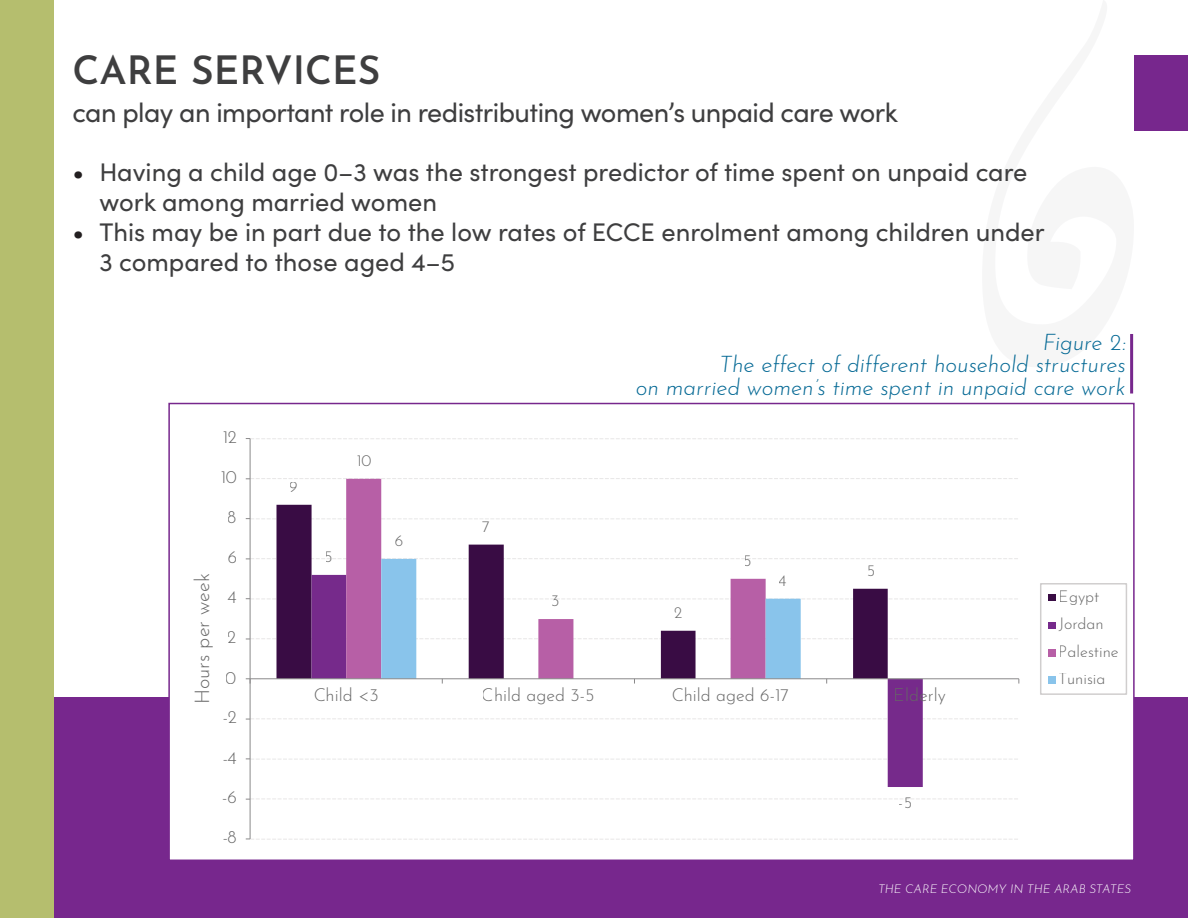
<style>
.page{position:relative;width:1188px;height:918px;background:#fff}
.page>*{position:absolute;margin:0;border:0;box-sizing:border-box;transform-origin:0 0}
.t1{font:600 39px "Josefin Sans";color:#3e3e3f}
.t2{font:27px "Sofia Pro";letter-spacing:-.02em;color:#3e3e3f}
.t3{font:25.5px/30px "Sofia Pro";color:#3e3e3f}
.t4{font:italic 300 22.5px/22.5px "Josefin Sans";color:#036894;text-align:right}
.t5{font:300 19.95px "Josefin Sans";color:#666}
.t6{font:300 17.7px "Josefin Sans";color:#666}
.t7{font:300 16.05px/27.6px "Josefin Sans";color:#666}
.t8{font:italic 300 12px "Josefin Sans";color:#fff}
.s1{color:#231f20}
</style>
<div class="page">
<hr style="left:0;top:697px;width:1px;height:221px;background:#77278d">
<div style="left:54px;top:697px;width:1134px;height:221px;background:#77278d"></div>
<div style="left:1px;top:0;width:53px;height:918px;background:#b5be6e"></div>
<div style="left:170px;top:417px;width:964px;height:443px;background:#fff"></div>
<svg style="left:276px;top:505px;width:70px;height:173px;fill:#390c44"></svg>
<svg style="left:312px;top:575px;width:611px;height:212px"></svg>
<svg style="left:346px;top:479px;width:158px;height:199px"></svg>
<svg style="left:381px;top:559px;width:420px;height:119px"></svg>
<hr style="left:250px;top:439px;width:1px;height:400px;background:#8a898a">
<svg style="left:246px;top:438px;width:772px;height:2px"></svg>
<svg style="left:246px;top:478px;width:772px;height:1px"></svg>
<svg style="left:246px;top:518px;width:772px;height:2px"></svg>
<svg style="left:246px;top:558px;width:772px;height:1px"></svg>
<svg style="left:246px;top:598px;width:772px;height:2px"></svg>
<svg style="left:246px;top:638px;width:772px;height:2px"></svg>
<svg style="left:246px;top:719px;width:677px;height:1px"></svg>
<svg style="left:246px;top:758px;width:772px;height:2px"></svg>
<svg style="left:246px;top:799px;width:772px;height:1px"></svg>
<svg style="left:246px;top:838px;width:772px;height:2px"></svg>
<hr style="left:250px;top:678px;width:769px;height:1px;background:#8a898a">
<svg style="left:246px;top:678px;width:5px;height:6px"></svg>
<div style="left:1040px;top:583px;width:87px;height:112px;border:1px solid #d0cece"></div>
<div style="left:1049px;top:594px;width:7px;height:7px;background:#390c44"></div>
<div style="left:1049px;top:622px;width:7px;height:7px;background:#762a8b"></div>
<div style="left:1049px;top:649px;width:7px;height:7px;background:#b75fa6"></div>
<div style="left:1049px;top:677px;width:7px;height:7px;background:#89c4eb"></div>
<div style="left:1130px;top:334px;width:3px;height:60px;border:2px solid #77278d"></div>
<div style="left:1135px;top:55px;width:53px;height:76px;background:#77278d"></div>
<h1 class="t1" style="left:72px;top:37px;width:310px">CARE SERVICES</h1>
<p class="t2" style="left:72px;top:93px;width:827px">can play an important role in redistributing women’s unpaid care work</p>
<p class="t3" style="left:99px;top:156px;width:930px;text-indent:-27px"><span class="s1">•</span> Having a child age 0–3 was the strongest predictor of time spent on unpaid care work among married women</p>
<p class="t3" style="left:99px;top:216px;width:947px;text-indent:-27px"><span class="s1">•</span> This may be in part due to the low rates of ECCE enrolment among children under<br>3 compared to those aged 4–5</p>
<p class="t6" style="left:222px;top:423px;width:16px">12</p>
<p class="t6" style="left:220px;top:463px;width:18px">10</p>
<p class="t6" style="left:228px;top:503px;width:11px">8</p>
<p class="t5" style="left:187px;top:704px;width:133px;rotate:-90deg">Hours per week</p>
<p class="t6" style="left:227px;top:543px;width:11px">6</p>
<p class="t6" style="left:228px;top:584px;width:11px">4</p>
<p class="t6" style="left:228px;top:623px;width:10px">2</p>
<p class="t6" style="left:226px;top:664px;width:12px">0</p>
<p class="t6" style="left:222px;top:703px;width:16px">-2</p>
<p class="t6" style="left:222px;top:744px;width:16px">-4</p>
<p class="t6" style="left:222px;top:784px;width:16px">-6</p>
<p class="t6" style="left:222px;top:823px;width:16px">-8</p>
<p class="t4" style="left:636px;top:329px;width:491px">Figure 2:<br>The effect of different household structures<br>on married women’s time spent in unpaid care work</p>
<p class="t7" style="left:290px;top:471px;width:10px">9</p>
<p class="t7" style="left:356px;top:445px;width:16px">10</p>
<p class="t7" style="left:325px;top:541px;width:10px">5</p>
<p class="t7" style="left:395px;top:525px;width:10px">6</p>
<p class="t7" style="left:482px;top:511px;width:9px">7</p>
<p class="t7" style="left:552px;top:585px;width:10px">3</p>
<p class="t7" style="left:674px;top:597px;width:10px">2</p>
<p class="t7" style="left:744px;top:545px;width:10px">5</p>
<p class="t7" style="left:779px;top:565px;width:10px">4</p>
<p class="t7" style="left:866px;top:555px;width:10px">5</p>
<p class="t6" style="left:313px;top:681px;width:67px">Child &lt;3</p>
<p class="t6" style="left:482px;top:681px;width:114px">Child aged 3-5</p>
<p class="t6" style="left:672px;top:681px;width:119px">Child aged 6-17</p>
<p class="t6" style="left:894px;top:681px;width:54px">Elderly</p>
<p class="t7" style="left:1059px;top:581px;width:61px">Egypt<br>Jordan<br>Palestine<br>Tunisia</p>
<p class="t7" style="left:899px;top:787px;width:15px">-5</p>
<p class="t8" style="left:878px;top:879px;width:254px">THE CARE ECONOMY IN THE ARAB STATES</p>
</div>
